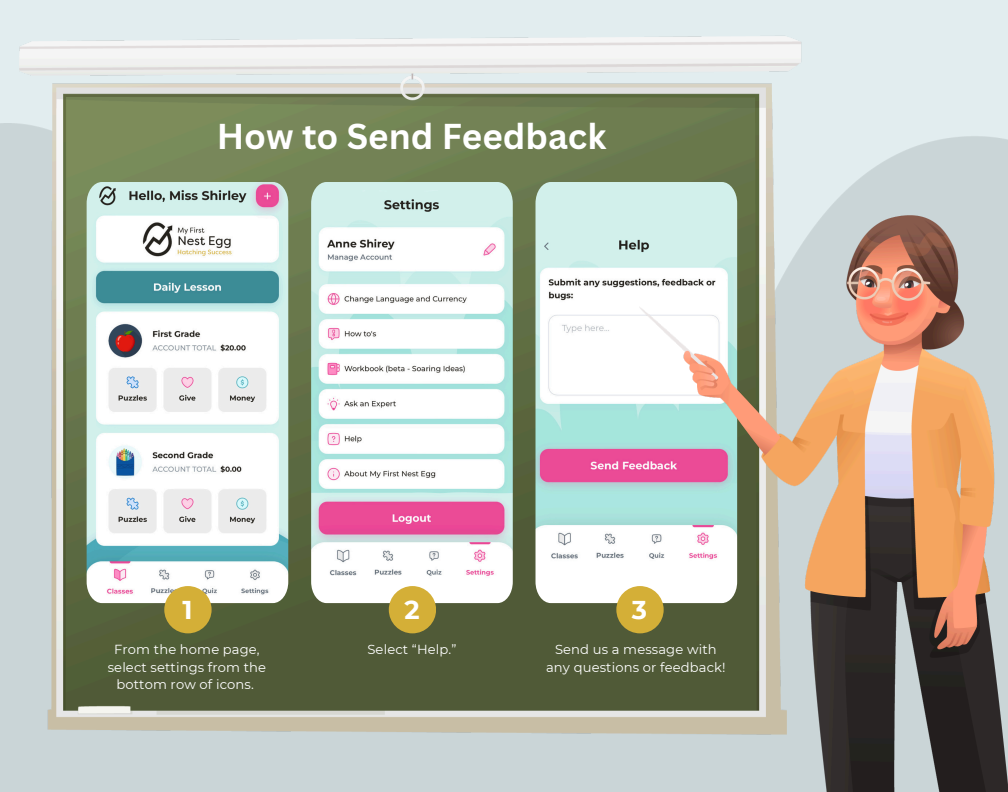
<style>
.page{position:relative;width:1008px;height:792px;background:#fff}
.page>*{position:absolute;margin:0;border:0;box-sizing:border-box;transform-origin:0 0}
.t1{font:700 35px "Canva Sans";color:#fff}
.t2{font:700 25.75px "Montserrat";color:#fff}
.t3{font:13.1px/17.2px "Montserrat";letter-spacing:.01em;color:#fff;text-align:center}
</style>
<div class="page">
<img style="left:0;top:0;width:1008px;height:792px">
<img style="left:311px;top:182px;width:202px;height:421px">
<img style="left:536px;top:182px;width:201px;height:421px">
<img style="left:87px;top:182px;width:201px;height:421px">
<img style="left:640px;top:215px;width:368px;height:577px">
<div style="left:389px;top:586px;width:47px;height:47px;background:#d4af37;border-radius:50%"></div>
<div style="left:164px;top:586px;width:48px;height:47px;background:#d4af37;border-radius:50%"></div>
<div style="left:616px;top:586px;width:48px;height:47px;background:#d4af37;border-radius:50%"></div>
<p class="t1" style="left:217px;top:112px;width:391px">How to Send Feedback</p>
<p class="t2" style="left:182px;top:594px;width:12px">1</p>
<p class="t2" style="left:404px;top:594px;width:17px">2</p>
<p class="t2" style="left:632px;top:594px;width:17px">3</p>
<p class="t3" style="left:108px;top:641px;width:160px">From the home page, select settings from the bottom row of icons.</p>
<p class="t3" style="left:367px;top:641px;width:91px">Select “Help.”</p>
<p class="t3" style="left:546px;top:641px;width:181px">Send us a message with any questions or feedback!</p>
</div>
